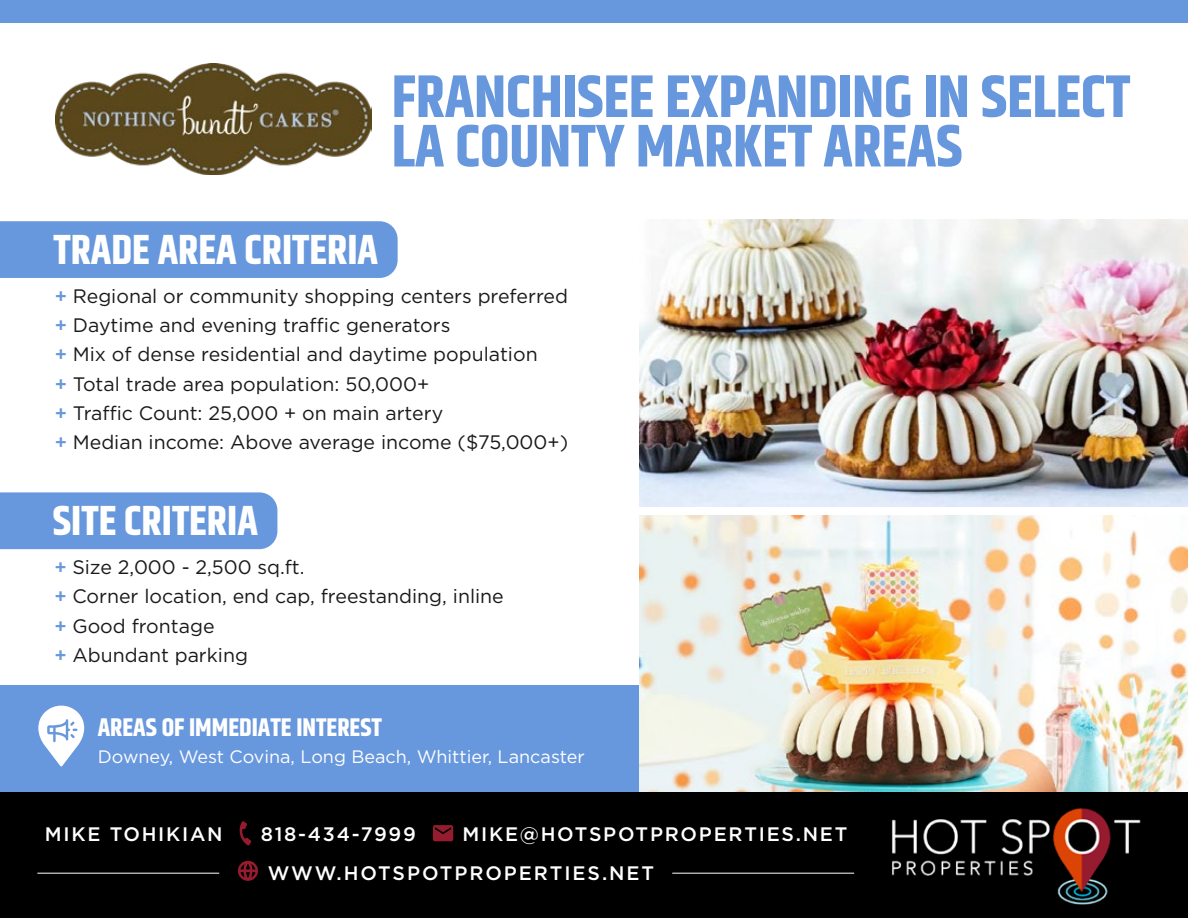
<style>
.page{position:relative;width:1188px;height:918px;background:#fff}
.page>*{position:absolute;margin:0;border:0;box-sizing:border-box;transform-origin:0 0}
.t1{font:700 60px/49.5px "Khand";color:#6797dd}
.t2{font:700 42px "Khand";color:#fff}
.t3{font:700 25.5px "Khand";color:#fff}
.t4{font:19.5px/29.2px "Gotham";color:#1a1a1a}
.t5{font:500 19.5px/38.5px "Gotham";letter-spacing:.09em;color:#fff}
.t6{font:18px "Gotham";color:#fff}
.s1{font-weight:500;color:#6797dd}
</style>
<div class="page">
<div style="left:0;top:686px;width:1188px;height:152px;background:#6797dd"></div>
<svg style="left:38px;top:705px;width:46px;height:62px"></svg>
<img style="left:55px;top:63px;width:316px;height:112px">
<div style="left:0;top:221px;width:398px;height:57px;background:#6797dd"></div>
<div style="left:0;top:492px;width:277px;height:57px;background:#6797dd"></div>
<img style="left:639px;top:515px;width:549px;height:277px">
<img style="left:639px;top:220px;width:549px;height:286px">
<div style="left:0;top:0;width:1188px;height:23px;background:#6797dd"></div>
<div style="left:0;top:792px;width:1188px;height:126px;background:#000"></div>
<img style="left:892px;top:808px;width:249px;height:97px">
<svg style="left:239px;top:821px;width:12px;height:25px"></svg>
<svg style="left:433px;top:825px;width:20px;height:16px"></svg>
<svg style="left:238px;top:861px;width:20px;height:20px"></svg>
<hr style="left:37px;top:873px;width:182px;height:1px;background:#fff">
<hr style="left:672px;top:873px;width:182px;height:1px;background:#fff">
<h1 class="t1" style="left:392px;top:75px;width:740px">FRANCHISEE EXPANDING IN SELECT<br>LA COUNTY MARKET AREAS</h1>
<h2 class="t2" style="left:53px;top:220px;width:326px">TRADE AREA CRITERIA</h2>
<p class="t4" style="left:55px;top:281px;width:515px"><span class="s1">+</span> Regional or community shopping centers preferred <span class="s1">+</span> Daytime and evening traffic generators<br><span class="s1">+</span> Mix of dense residential and daytime population<br><span class="s1">+</span> Total trade area population: 50,000+<br><span class="s1">+</span> Traffic Count: 25,000 + on main artery<br><span class="s1">+</span> Median income: Above average income ($75,000+)</p>
<h2 class="t2" style="left:53px;top:491px;width:207px">SITE CRITERIA</h2>
<p class="t4" style="left:54px;top:552px;width:451px"><span class="s1">+</span> Size 2,000 - 2,500 sq.ft.<br><span class="s1">+</span> Corner location, end cap, freestanding, inline <span class="s1">+</span> Good frontage<br><span class="s1">+</span> Abundant parking</p>
<h3 class="t3" style="left:98px;top:709px;width:286px">AREAS OF IMMEDIATE INTEREST</h3>
<p class="t6" style="left:98px;top:745px;width:488px">Downey, West Covina, Long Beach, Whittier, Lancaster</p>
<p class="t5" style="left:45px;top:815px;width:179px">MIKE TOHIKIAN</p>
<p class="t5" style="left:261px;top:815px;width:157px">818-434-7999</p>
<p class="t5" style="left:268px;top:815px;width:581px;text-indent:195px">MIKE@HOTSPOTPROPERTIES.NET<br>WWW.HOTSPOTPROPERTIES.NET</p>
</div>
